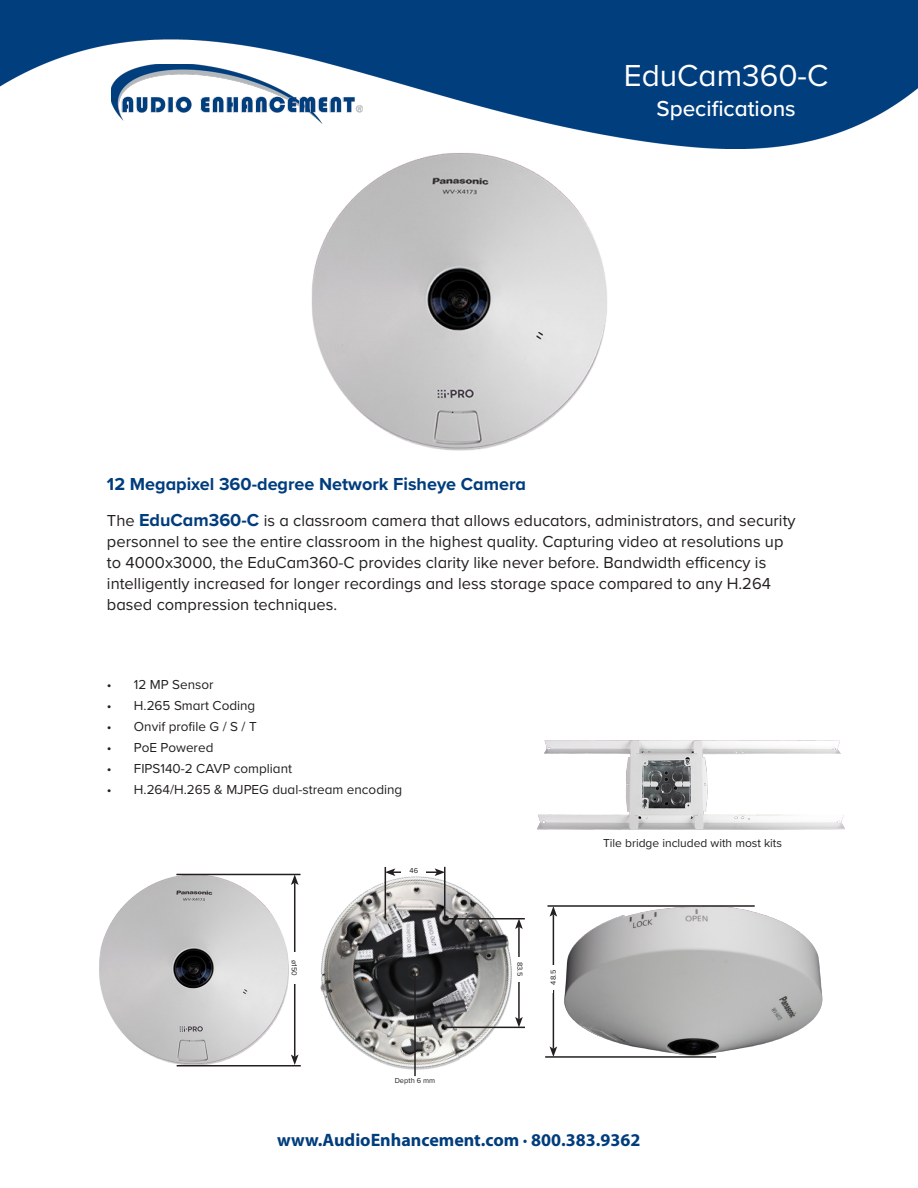
<style>
.page{position:relative;width:918px;height:1188px;background:#fff}
.page>*{position:absolute;margin:0;border:0;box-sizing:border-box;transform-origin:0 0}
.Header_1_2_Secondary{font:31.5px "Proxima Nova";color:#fff}
.Header_2{font:500 22.5px "Proxima Nova";color:#fff}
.Header_2-2{font:700 18px "Proxima Nova";color:#013d7d}
.t1{font:700 18px "Myriad Pro";color:#013d7d}
.Body{font:16.5px/21px "Proxima Nova";color:#231f20}
.t2{font:13.5px "Proxima Nova";color:#231f20}
.Body-2{font:12px "Proxima Nova";color:#231f20}
.Body-3{font:7.5px "Proxima Nova";color:#231f20}
.s1{font-weight:700;font-size:18px;color:#013d7d}
</style>
<div class="page">
<img style="left:312px;top:153px;width:295px;height:298px">
<img style="left:99px;top:873px;width:170px;height:193px">
<img style="left:269px;top:866px;width:289px;height:211px">
<hr style="left:553px;top:914px;width:1px;height:135px;background:#231f20">
<svg style="left:550px;top:907px;width:7px;height:10px"></svg>
<svg style="left:550px;top:1046px;width:7px;height:10px"></svg>
<hr style="left:393px;top:871px;width:44px;height:2px;background:#231f20">
<svg style="left:435px;top:868px;width:9px;height:8px"></svg>
<svg style="left:386px;top:868px;width:9px;height:8px"></svg>
<hr style="left:518px;top:927px;width:2px;height:92px;background:#231f20">
<svg style="left:515px;top:1017px;width:8px;height:10px"></svg>
<svg style="left:515px;top:920px;width:8px;height:9px"></svg>
<hr style="left:294px;top:883px;width:1px;height:174px;background:#231f20">
<svg style="left:291px;top:1054px;width:8px;height:11px"></svg>
<svg style="left:291px;top:875px;width:8px;height:10px"></svg>
<div style="left:536px;top:970px;width:17px;height:23px;background:#fff"></div>
<div style="left:550px;top:965px;width:8px;height:25px;background:#fff"></div>
<div style="left:398px;top:853px;width:23px;height:17px;background:#fff"></div>
<div style="left:402px;top:867px;width:24px;height:9px;background:#fff"></div>
<div style="left:514px;top:957px;width:9px;height:25px;background:#fff"></div>
<div style="left:292px;top:952px;width:6px;height:32px;background:#fff"></div>
<img style="left:537px;top:740px;width:308px;height:90px">
<img style="left:0;top:0;width:918px;height:148px">
<img style="left:111px;top:64px;width:252px;height:60px">
<img style="left:564px;top:907px;width:259px;height:149px">
<hr style="left:548px;top:905px;width:207px;height:2px;background:#231f20">
<hr style="left:444px;top:867px;width:2px;height:51px;background:#231f20">
<hr style="left:414px;top:973px;width:2px;height:103px;background:#231f20">
<hr style="left:444px;top:1027px;width:81px;height:1px;background:#231f20">
<hr style="left:177px;top:1065px;width:124px;height:1px;background:#231f20">
<hr style="left:545px;top:1056px;width:171px;height:2px;background:#231f20">
<hr style="left:385px;top:867px;width:1px;height:51px;background:#231f20">
<hr style="left:444px;top:918px;width:81px;height:2px;background:#231f20">
<hr style="left:176px;top:874px;width:125px;height:1px;background:#231f20">
<p class="Header_1_2_Secondary" style="left:624px;top:52px;width:206px">EduCam360-C</p>
<p class="Header_2" style="left:656px;top:92px;width:141px">Specifications</p>
<p class="Header_2-2" style="left:107px;top:470px;width:421px">12 Megapixel 360-degree Network Fisheye Camera</p>
<p class="Body" style="left:107px;top:510px;width:690px">The <span class="s1">EduCam360-C</span> is a classroom camera that allows educators, administrators, and security personnel to see the entire classroom in the highest quality. Capturing video at resolutions up to 4000x3000, the EduCam360-C provides clarity like never before. Bandwidth efficency is intelligently increased for longer recordings and less storage space compared to any H.264 based compression techniques.</p>
<p class="t2" style="left:107px;top:674px;width:108px">• 12 MP Sensor</p>
<p class="t2" style="left:107px;top:695px;width:150px">• H.265 Smart Coding</p>
<p class="t2" style="left:107px;top:716px;width:151px">• Onvif profile G / S / T</p>
<p class="t2" style="left:107px;top:737px;width:108px">• PoE Powered</p>
<p class="t2" style="left:107px;top:758px;width:187px">• FIPS140-2 CAVP compliant</p>
<p class="t2" style="left:107px;top:779px;width:297px">• H.264/H.265 &amp; MJPEG dual-stream encoding</p>
<p class="Body-3" style="left:410px;top:865px;width:10px">46</p>
<p class="Body-3" style="left:300px;top:960px;width:17px;rotate:90deg">ø150</p>
<p class="Body-3" style="left:525px;top:962px;width:16px;rotate:90deg">83.5</p>
<p class="Body-3" style="left:548px;top:985px;width:16px;rotate:-90deg">48.5</p>
<p class="Body-3" style="left:395px;top:1075px;width:42px">Depth 6 mm</p>
<p class="Body-2" style="left:603px;top:834px;width:181px">Tile bridge included with most kits</p>
<p class="t1" style="left:277px;top:1128px;width:365px">www.AudioEnhancement.com · 800.383.9362</p>
</div>
